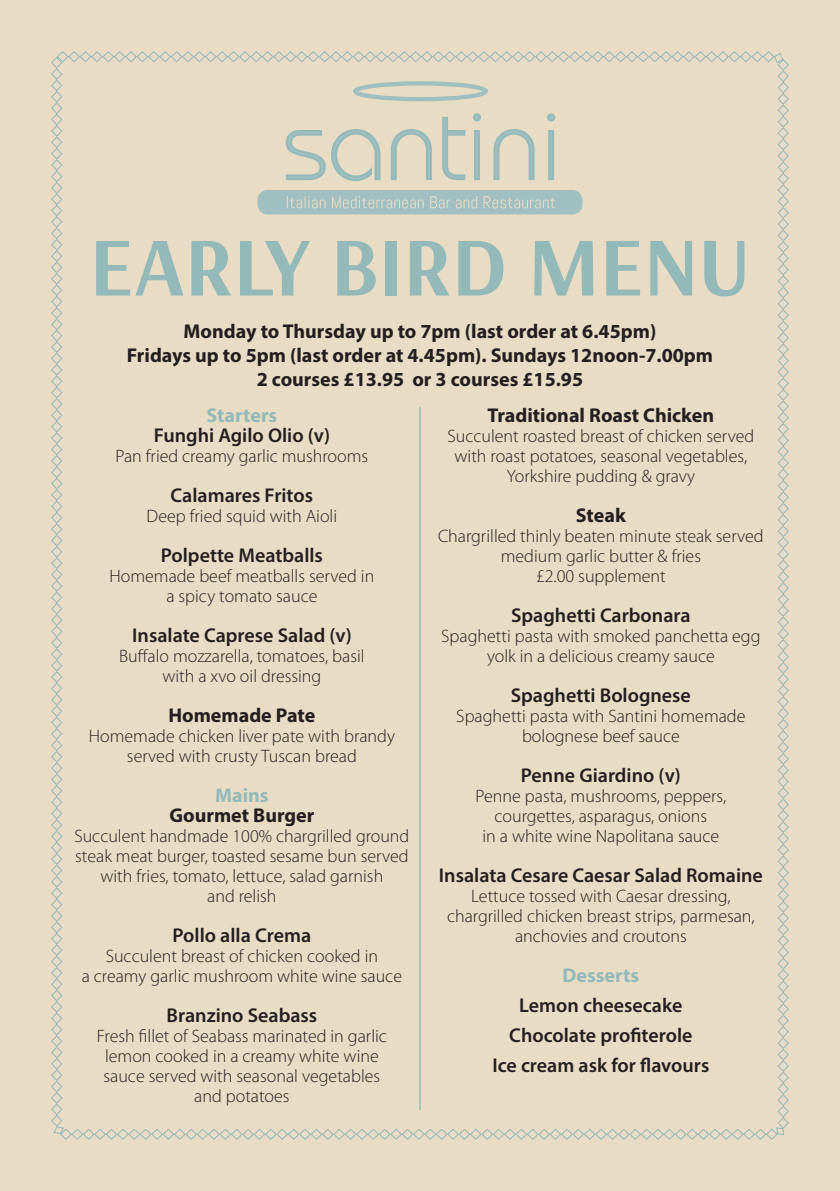
<style>
.page{position:relative;width:840px;height:1191px;background:#fff}
.page>*{position:absolute;margin:0;border:0;box-sizing:border-box;transform-origin:0 0}
.t1{font:700 84px "Arsenal";color:#94b9b9}
.t2{font:600 20px "Myriad Pro";color:#231f20}
.t3{font:700 20px "Myriad Pro";color:#231f20}
.t4{font:700 20px "Myriad Pro";color:#94b9b9}
.t5{font:300 18px/20px "Myriad Pro";color:#231f20;text-align:center}
</style>
<div class="page">
<div style="left:0;top:0;width:839px;height:1191px;background:#e9dcc5"></div>
<div style="left:50px;top:50px;width:739px;height:1090px;background:#e9dcc5"></div>
<hr style="left:419px;top:407px;width:1px;height:703px;background:#94b9b9">
<p class="t1" style="left:90px;top:215px;width:661px">EARLY BIRD MENU</p>
<p class="t3" style="left:183px;top:318px;width:474px">Monday to Thursday up to 7pm (last order at 6.45pm)</p>
<p class="t3" style="left:127px;top:342px;width:587px">Fridays up to 5pm (last order at 4.45pm). Sundays 12noon-7.00pm</p>
<p class="t3" style="left:256px;top:366px;width:328px">2 courses £13.95 or 3 courses £15.95</p>
<p class="t4" style="left:206px;top:402px;width:72px">Starters</p>
<p class="t2" style="left:154px;top:422px;width:178px">Funghi Agilo Olio (v)</p>
<p class="t5" style="left:115px;top:446px;width:254px">Pan fried creamy garlic mushrooms</p>
<p class="t2" style="left:170px;top:482px;width:144px">Calamares Fritos</p>
<p class="t5" style="left:146px;top:506px;width:192px">Deep fried squid with Aioli</p>
<p class="t2" style="left:161px;top:542px;width:163px">Polpette Meatballs</p>
<p class="t5" style="left:109px;top:566px;width:266px">Homemade beef meatballs served in</p>
<p class="t5" style="left:166px;top:586px;width:152px">a spicy tomato sauce</p>
<p class="t2" style="left:132px;top:622px;width:221px">Insalate Caprese Salad (v)</p>
<p class="t5" style="left:119px;top:646px;width:247px">Buffalo mozzarella, tomatoes, basil</p>
<p class="t5" style="left:162px;top:666px;width:160px">with a xvo oil dressing</p>
<p class="t3" style="left:168px;top:702px;width:148px">Homemade Pate</p>
<p class="t5" style="left:89px;top:726px;width:307px">Homemade chicken liver pate with brandy served with crusty Tuscan bread</p>
<p class="t4" style="left:215px;top:782px;width:55px">Mains</p>
<p class="t3" style="left:169px;top:802px;width:146px">Gourmet Burger</p>
<p class="t5" style="left:74px;top:826px;width:336px">Succulent handmade 100% chargrilled ground steak meat burger, toasted sesame bun served with fries, tomato, lettuce, salad garnish</p>
<p class="t5" style="left:207px;top:886px;width:71px">and relish</p>
<p class="t2" style="left:172px;top:922px;width:140px">Pollo alla Crema</p>
<p class="t5" style="left:106px;top:946px;width:274px">Succulent breast of chicken cooked in</p>
<p class="t5" style="left:82px;top:966px;width:321px">a creamy garlic mushroom white wine sauce</p>
<p class="t2" style="left:166px;top:1002px;width:152px">Branzino Seabass</p>
<p class="t5" style="left:97px;top:1026px;width:291px">Fresh fillet of Seabass marinated in garlic</p>
<p class="t5" style="left:105px;top:1046px;width:275px">lemon cooked in a creamy white wine</p>
<p class="t5" style="left:103px;top:1066px;width:278px">sauce served with seasonal vegetables</p>
<p class="t5" style="left:194px;top:1086px;width:97px">and potatoes</p>
<p class="t3" style="left:487px;top:402px;width:228px">Traditional Roast Chicken</p>
<p class="t5" style="left:447px;top:426px;width:308px">Succulent roasted breast of chicken served</p>
<p class="t5" style="left:454px;top:446px;width:294px">with roast potatoes, seasonal vegetables,</p>
<p class="t5" style="left:506px;top:466px;width:190px">Yorkshire pudding &amp; gravy</p>
<p class="t3" style="left:575px;top:502px;width:51px">Steak</p>
<p class="t5" style="left:438px;top:526px;width:327px">Chargrilled thinly beaten minute steak served medium garlic butter &amp; fries</p>
<p class="t5" style="left:535px;top:566px;width:131px">£2.00 supplement</p>
<p class="t2" style="left:511px;top:602px;width:181px">Spaghetti Carbonara</p>
<p class="t5" style="left:441px;top:626px;width:320px">Spaghetti pasta with smoked panchetta egg yolk in a delicious creamy sauce</p>
<p class="t2" style="left:510px;top:682px;width:181px">Spaghetti Bolognese</p>
<p class="t5" style="left:456px;top:706px;width:290px">Spaghetti pasta with Santini homemade bolognese beef sauce</p>
<p class="t2" style="left:520px;top:762px;width:161px">Penne Giardino (v)</p>
<p class="t5" style="left:475px;top:786px;width:252px">Penne pasta, mushrooms, peppers,</p>
<p class="t5" style="left:494px;top:806px;width:214px">courgettes, asparagus, onions</p>
<p class="t5" style="left:482px;top:826px;width:238px">in a white wine Napolitana sauce</p>
<p class="t2" style="left:438px;top:862px;width:325px">Insalata Cesare Caesar Salad Romaine</p>
<p class="t5" style="left:471px;top:886px;width:261px">Lettuce tossed with Caesar dressing,</p>
<p class="t5" style="left:447px;top:906px;width:309px">chargrilled chicken breast strips, parmesan, anchovies and croutons</p>
<p class="t4" style="left:562px;top:962px;width:78px">Desserts</p>
<p class="t2" style="left:519px;top:992px;width:164px">Lemon cheesecake</p>
<p class="t2" style="left:509px;top:1022px;width:185px">Chocolate profiterole</p>
<p class="t2" style="left:492px;top:1052px;width:218px">Ice cream ask for flavours</p>
</div>
